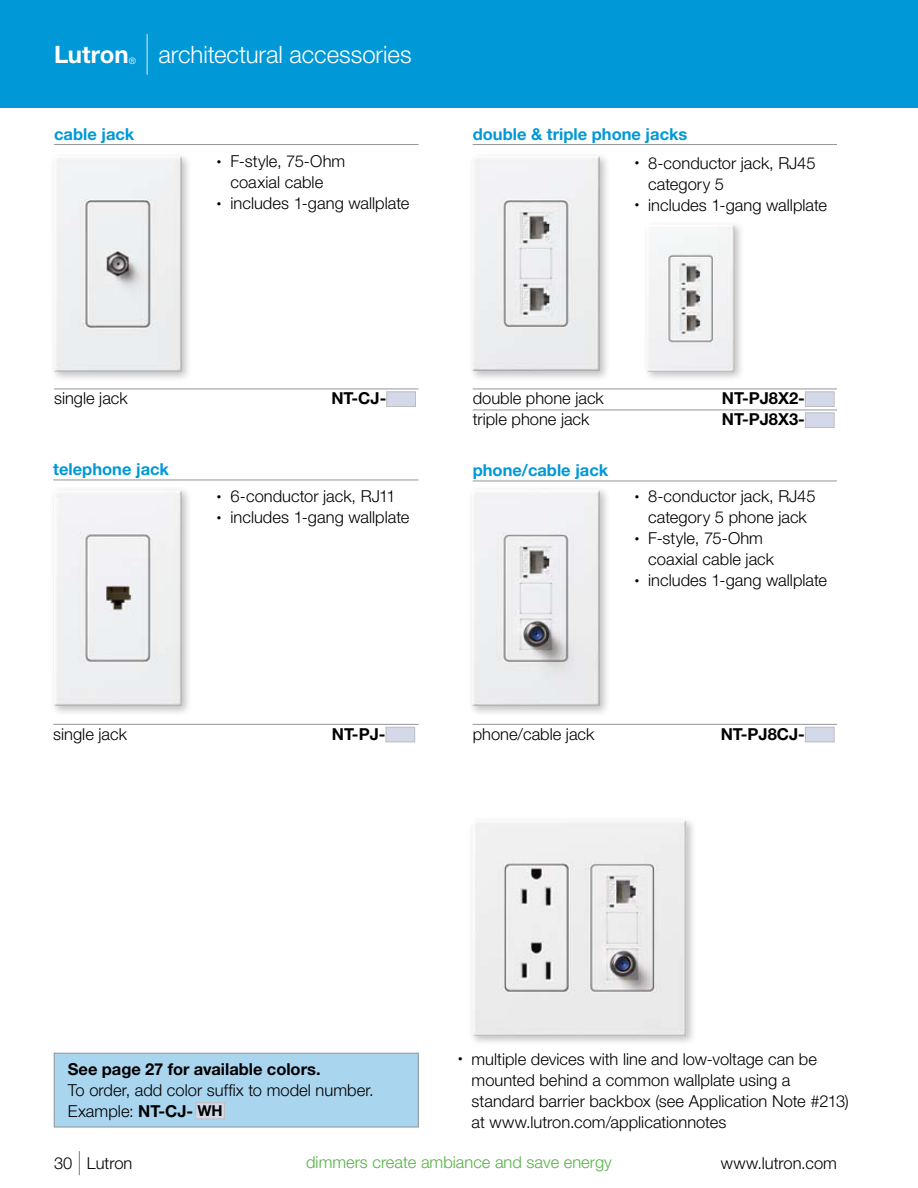
<style>
.page{position:relative;width:918px;height:1188px;background:#fff}
.page>*{position:absolute;margin:0;border:0;box-sizing:border-box;transform-origin:0 0}
.t1{font:300 24px "Helvetica Neue LT Std";letter-spacing:-.005em;color:#fff}
.t2{font:700 24px "Helvetica Neue LT Std";letter-spacing:-.005em;color:#fff}
.t3{font:300 16.5px/21px "Helvetica Neue LT Std";color:#000}
.t4{font:700 16.5px "Helvetica Neue LT Std";color:#000}
.t5{font:700 16.5px "Helvetica Neue LT Std";color:#0098d6}
.t6{font:300 16.5px "Helvetica Neue LT Std";color:#56b145}
.t7{font:300 9px "Helvetica Neue LT Std";color:#fff}
.s1{font-weight:200;font-size:40.5px}
.s2{font-size:9px}
.s3{font-weight:700}
.s4{font-weight:700;font-size:15px}
.s5{font-weight:200;font-size:24px}
</style>
<div class="page">
<div style="left:0;top:0;width:918px;height:108px;background:#0098d6"></div>
<hr style="left:54px;top:144px;width:364px;height:1px;background:#939598">
<hr style="left:54px;top:389px;width:364px;height:1px;background:#939598">
<div style="left:386px;top:391px;width:30px;height:16px;background:#d3d9e8;border:1px solid #bcbdc0"></div>
<div style="left:49px;top:151px;width:143px;height:231px;background:#000;opacity:.25"></div>
<img style="left:54px;top:156px;width:128px;height:216px">
<div style="left:50px;top:486px;width:143px;height:231px;background:#000;opacity:.25"></div>
<img style="left:54px;top:490px;width:128px;height:216px">
<hr style="left:53px;top:480px;width:365px;height:1px;background:#939598">
<hr style="left:53px;top:724px;width:365px;height:1px;background:#939598">
<div style="left:386px;top:727px;width:29px;height:15px;background:#d3d9e8;border:1px solid #bcbdc0"></div>
<hr style="left:473px;top:481px;width:364px;height:1px;background:#939598">
<hr style="left:473px;top:724px;width:364px;height:1px;background:#939598">
<div style="left:805px;top:727px;width:30px;height:15px;background:#d3d9e8;border:1px solid #bcbdc0"></div>
<div style="left:467px;top:485px;width:144px;height:231px;background:#000;opacity:.25"></div>
<img style="left:472px;top:490px;width:128px;height:216px">
<hr style="left:473px;top:144px;width:364px;height:1px;background:#939598">
<hr style="left:473px;top:389px;width:364px;height:1px;background:#939598">
<hr style="left:473px;top:410px;width:364px;height:1px;background:#939598">
<div style="left:805px;top:391px;width:30px;height:16px;background:#d3d9e8;border:1px solid #bcbdc0"></div>
<div style="left:805px;top:412px;width:30px;height:16px;background:#d3d9e8;border:1px solid #bcbdc0"></div>
<div style="left:468px;top:151px;width:143px;height:231px;background:#000;opacity:.25"></div>
<img style="left:472px;top:156px;width:128px;height:215px">
<div style="left:643px;top:220px;width:102px;height:163px;background:#000;opacity:.25"></div>
<img style="left:647px;top:224px;width:87px;height:148px">
<div style="left:54px;top:1053px;width:364px;height:74px;background:#aad5ef"></div>
<div style="left:196px;top:1103px;width:28px;height:16px;background:#d3d9e8"></div>
<div style="left:195px;top:1102px;width:30px;height:17px;border:1px solid #bcbdc0"></div>
<div style="left:54px;top:1053px;width:364px;height:74px;border:1px solid #939598"></div>
<div style="left:468px;top:816px;width:229px;height:231px;background:#000;opacity:.25"></div>
<img style="left:473px;top:820px;width:214px;height:216px">
<h1 class="t2" style="left:54px;top:40px;width:76px">Lutron</h1>
<p class="t7" style="left:129px;top:55px;width:9px">®</p>
<h1 class="t1" style="left:143px;top:40px;width:270px"><span class="s1">|</span> architectural accessories</h1>
<p class="t5" style="left:54px;top:124px;width:82px">cable jack</p>
<p class="t3" style="left:217px;top:150px;width:130px;text-align:center"><span class="s2">•</span> F-style, 75-Ohm coaxial cable</p>
<p class="t3" style="left:217px;top:192px;width:194px"><span class="s2">•</span> includes 1-gang wallplate</p>
<p class="t5" style="left:473px;top:124px;width:216px">double &amp; triple phone jacks</p>
<p class="t3" style="left:648px;top:152px;width:169px;text-indent:-13px"><span class="s2">•</span> 8-conductor jack, RJ45 category 5</p>
<p class="t3" style="left:635px;top:194px;width:194px"><span class="s2">•</span> includes 1-gang wallplate</p>
<p class="t3" style="left:54px;top:388px;width:75px">single jack</p>
<p class="t4" style="left:331px;top:388px;width:57px">NT-CJ-</p>
<p class="t3" style="left:473px;top:388px;width:133px">double phone jack</p>
<p class="t4" style="left:722px;top:388px;width:85px">NT-PJ8X2-</p>
<p class="t3" style="left:473px;top:409px;width:118px">triple phone jack</p>
<p class="t4" style="left:722px;top:409px;width:85px">NT-PJ8X3-</p>
<p class="t5" style="left:53px;top:459px;width:117px">telephone jack</p>
<p class="t5" style="left:473px;top:460px;width:137px">phone/cable jack</p>
<p class="t3" style="left:217px;top:486px;width:180px"><span class="s2">•</span> 6-conductor jack, RJ11</p>
<p class="t3" style="left:217px;top:507px;width:194px"><span class="s2">•</span> includes 1-gang wallplate</p>
<p class="t3" style="left:635px;top:486px;width:182px;text-align:center"><span class="s2">•</span> 8-conductor jack, RJ45 category 5 phone jack</p>
<p class="t3" style="left:648px;top:528px;width:127px;text-indent:-13px"><span class="s2">•</span> F-style, 75-Ohm coaxial cable jack</p>
<p class="t3" style="left:635px;top:570px;width:194px"><span class="s2">•</span> includes 1-gang wallplate</p>
<p class="t3" style="left:53px;top:723px;width:75px">single jack</p>
<p class="t4" style="left:332px;top:724px;width:55px">NT-PJ-</p>
<p class="t3" style="left:473px;top:723px;width:123px">phone/cable jack</p>
<p class="t4" style="left:721px;top:724px;width:86px">NT-PJ8CJ-</p>
<p class="t4" style="left:68px;top:1059px;width:254px">See page 27 for available colors.</p>
<p class="t3" style="left:68px;top:1079px;width:307px">To order, add color suffix to model number.<br>Example: <span class="s3">NT-CJ-</span> <span class="s4">WH</span></p>
<p class="t3" style="left:472px;top:1048px;width:379px;text-indent:-14px"><span class="s2">•</span> multiple devices with line and low-voltage can be mounted behind a common wallplate using a standard barrier backbox (see Application Note #213) at www.lutron.com/applicationnotes</p>
<p class="t3" style="left:54px;top:1152px;width:80px">30 <span class="s5">|</span> Lutron</p>
<p class="t6" style="left:306px;top:1152px;width:307px">dimmers create ambiance and save energy</p>
<p class="t3" style="left:721px;top:1152px;width:118px">www.lutron.com</p>
</div>
